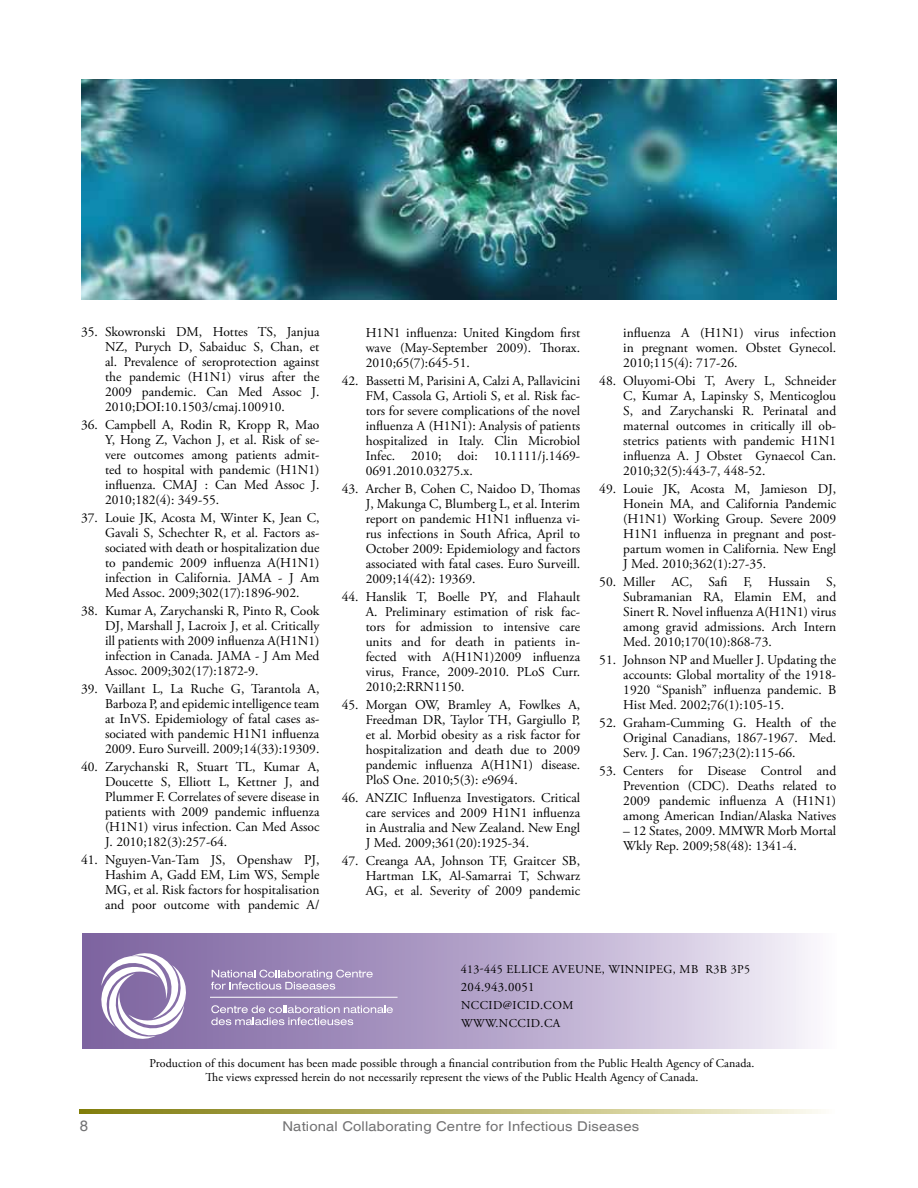
<style>
.page{position:relative;width:918px;height:1188px;background:#fff}
.page>*{position:absolute;margin:0;border:0;box-sizing:border-box;transform-origin:0 0}
.t1{font:15px "Helvetica";color:#727273}
.t2{font:13.5px/15px "Adobe Garamond Pro";color:#000;text-align:justify}
.t3{font:13.5px "Helvetica";letter-spacing:.01em;color:#727273;scale:1.1 1}
.t4{font:12.75px "Adobe Garamond Pro";letter-spacing:.025em;color:#000}
.t5{font:12px/14.4px "Adobe Garamond Pro";letter-spacing:.005em;color:#000;text-align:center}
</style>
<div class="page">
<svg style="left:80px;top:1109px;width:741px;height:4px;background:#bab671"></svg>
<img style="left:81px;top:80px;width:756px;height:219px">
<div style="left:82px;top:934px;width:755px;height:114px;background:linear-gradient(to right,#765b9b,#f2eef8)"></div>
<svg style="left:211px;top:970px;width:162px;height:20px;background:#af9fc5"></svg>
<svg style="left:211px;top:1005px;width:182px;height:20px;background:#afa0c6"></svg>
<svg style="left:98px;top:952px;width:92px;height:88px"></svg>
<p class="t2" style="left:105px;top:325px;width:216px;text-indent:-24px">35. Skowronski DM, Hottes TS, Janjua NZ, Purych D, Sabaiduc S, Chan, et al. Prevalence of seroprotection against the pandemic (H1N1) virus after the 2009 pandemic. Can Med Assoc J.<br>2010;DOI:10.1503/cmaj.100910.</p>
<p class="t2" style="left:105px;top:418px;width:216px;text-indent:-24px">36. Campbell A, Rodin R, Kropp R, Mao Y, Hong Z, Vachon J, et al. Risk of se&shy;vere outcomes among patients admit&shy;ted to hospital with pandemic (H1N1) influenza. CMAJ : Can Med Assoc J.<br>2010;182(4): 349-55.</p>
<p class="t2" style="left:105px;top:511px;width:216px;text-indent:-24px">37. Louie JK, Acosta M, Winter K, Jean C, Gavali S, Schechter R, et al. Factors as&shy;sociated with death or hospitalization due to pandemic 2009 influenza A(H1N1) infection in California. JAMA - J Am Med Assoc. 2009;302(17):1896-902.</p>
<p class="t2" style="left:105px;top:604px;width:216px;text-indent:-24px">38. Kumar A, Zarychanski R, Pinto R, Cook DJ, Marshall J, Lacroix J, et al. Critically ill patients with 2009 influenza A(H1N1) infection in Canada. JAMA - J Am Med Assoc. 2009;302(17):1872-9.</p>
<p class="t2" style="left:105px;top:682px;width:216px;text-indent:-24px">39. Vaillant L, La Ruche G, Tarantola A, Barboza P, and epidemic intelligence team at InVS. Epidemiology of fatal cases as&shy;sociated with pandemic H1N1 influenza 2009. Euro Surveill. 2009;14(33):19309.</p>
<p class="t2" style="left:105px;top:760px;width:216px;text-indent:-24px">40. Zarychanski R, Stuart TL, Kumar A, Doucette S, Elliott L, Kettner J, and Plummer F. Correlates of severe disease in patients with 2009 pandemic influenza (H1N1) virus infection. Can Med Assoc J. 2010;182(3):257-64.</p>
<p class="t2" style="left:105px;top:853px;width:216px;text-indent:-24px">41. Nguyen-Van-Tam JS, Openshaw PJ, Hashim A, Gadd EM, Lim WS, Semple MG, et al. Risk factors for hospitalisation and poor outcome with pandemic A/</p>
<p class="t2" style="left:366px;top:326px;width:216px">H1N1 influenza: United Kingdom first wave (May-September 2009). Thorax.<br>2010;65(7):645-51.</p>
<p class="t2" style="left:366px;top:374px;width:216px;text-indent:-24px">42. Bassetti M, Parisini A, Calzi A, Pallavicini FM, Cassola G, Artioli S, et al. Risk fac&shy;tors for severe complications of the novel influenza A (H1N1): Analysis of patients hospitalized in Italy. Clin Microbiol Infec. 2010; doi: 10.1111/j.1469- 0691.2010.03275.x.</p>
<p class="t2" style="left:366px;top:482px;width:216px;text-indent:-24px">43. Archer B, Cohen C, Naidoo D, Thomas J, Makunga C, Blumberg L, et al. Interim report on pandemic H1N1 influenza vi&shy;rus infections in South Africa, April to October 2009: Epidemiology and factors associated with fatal cases. Euro Surveill.<br>2009;14(42): 19369.</p>
<p class="t2" style="left:366px;top:590px;width:216px;text-indent:-24px">44. Hanslik T, Boelle PY, and Flahault A. Preliminary estimation of risk fac&shy;tors for admission to intensive care units and for death in patients in&shy;fected with A(H1N1)2009 influenza virus, France, 2009-2010. PLoS Curr.<br>2010;2:RRN1150.</p>
<p class="t2" style="left:366px;top:698px;width:216px;text-indent:-24px">45. Morgan OW, Bramley A, Fowlkes A, Freedman DR, Taylor TH, Gargiullo P, et al. Morbid obesity as a risk factor for hospitalization and death due to 2009 pandemic influenza A(H1N1) disease.<br>PloS One. 2010;5(3): e9694.</p>
<p class="t2" style="left:366px;top:791px;width:216px;text-indent:-24px">46. ANZIC Influenza Investigators. Critical care services and 2009 H1N1 influenza in Australia and New Zealand. New Engl J Med. 2009;361(20):1925-34.</p>
<p class="t2" style="left:366px;top:854px;width:216px;text-indent:-24px">47. Creanga AA, Johnson TF, Graitcer SB, Hartman LK, Al-Samarrai T, Schwarz AG, et al. Severity of 2009 pandemic</p>
<p class="t2" style="left:623px;top:325px;width:214px">influenza A (H1N1) virus infection in pregnant women. Obstet Gynecol.<br>2010;115(4): 717-26.</p>
<p class="t2" style="left:623px;top:373px;width:214px;text-indent:-24px">48. Oluyomi-Obi T, Avery L, Schneider C, Kumar A, Lapinsky S, Menticoglou S, and Zarychanski R. Perinatal and maternal outcomes in critically ill ob&shy;stetrics patients with pandemic H1N1 influenza A. J Obstet Gynaecol Can.<br>2010;32(5):443-7, 448-52.</p>
<p class="t2" style="left:623px;top:481px;width:214px;text-indent:-24px">49. Louie JK, Acosta M, Jamieson DJ, Honein MA, and California Pandemic (H1N1) Working Group. Severe 2009<br>H1N1 influenza in pregnant and post&shy;partum women in California. New Engl J Med. 2010;362(1):27-35.</p>
<p class="t2" style="left:623px;top:574px;width:214px;text-indent:-24px">50. Miller AC, Safi F, Hussain S, Subramanian RA, Elamin EM, and Sinert R. Novel influenza A(H1N1) virus among gravid admissions. Arch Intern Med. 2010;170(10):868-73.</p>
<p class="t2" style="left:623px;top:652px;width:214px;text-indent:-24px">51. Johnson NP and Mueller J. Updating the accounts: Global mortality of the 1918- 1920 “Spanish” influenza pandemic. B Hist Med. 2002;76(1):105-15.</p>
<p class="t2" style="left:623px;top:715px;width:214px;text-indent:-24px">52. Graham-Cumming G. Health of the Original Canadians, 1867-1967. Med.<br>Serv. J. Can. 1967;23(2):115-66.</p>
<p class="t2" style="left:623px;top:763px;width:214px;text-indent:-24px">53. Centers for Disease Control and Prevention (CDC). Deaths related to 2009 pandemic influenza A (H1N1) among American Indian/Alaska Natives</p>
<p class="t2" style="left:623px;top:823px;width:214px">– 12 States, 2009. MMWR Morb Mortal<br>Wkly Rep. 2009;58(48): 1341-4.</p>
<p class="t5" style="left:461px;top:963px;width:61px">413-445 Ellice</p>
<p class="t5" style="left:552px;top:963px;width:17px">Aveune</p>
<p class="t5" style="left:602px;top:963px;width:27px">, Winnipeg</p>
<p class="t5" style="left:673px;top:963px;width:79px">, MB R3B 3P5</p>
<p class="t4" style="left:461px;top:980px;width:75px">204.943.0051</p>
<p class="t5" style="left:461px;top:999px;width:10px">nccid</p>
<p class="t5" style="left:503px;top:999px;width:18px">@icid</p>
<p class="t5" style="left:540px;top:999px;width:14px">.com</p>
<p class="t5" style="left:461px;top:1017px;width:14px">www</p>
<p class="t5" style="left:495px;top:1017px;width:13px">.nccid</p>
<p class="t5" style="left:541px;top:1017px;width:13px">.ca</p>
<p class="t5" style="left:150px;top:1056px;width:606px">Production of this document has been made possible through a financial contribution from the Public Health Agency of Canada.<br>The views expressed herein do not necessarily represent the views of the Public Health Agency of Canada.</p>
<p class="t1" style="left:80px;top:1117px;width:10px">8</p>
<p class="t3" style="left:282px;top:1119px;width:326px">National Collaborating Centre for Infectious Diseases</p>
</div>
